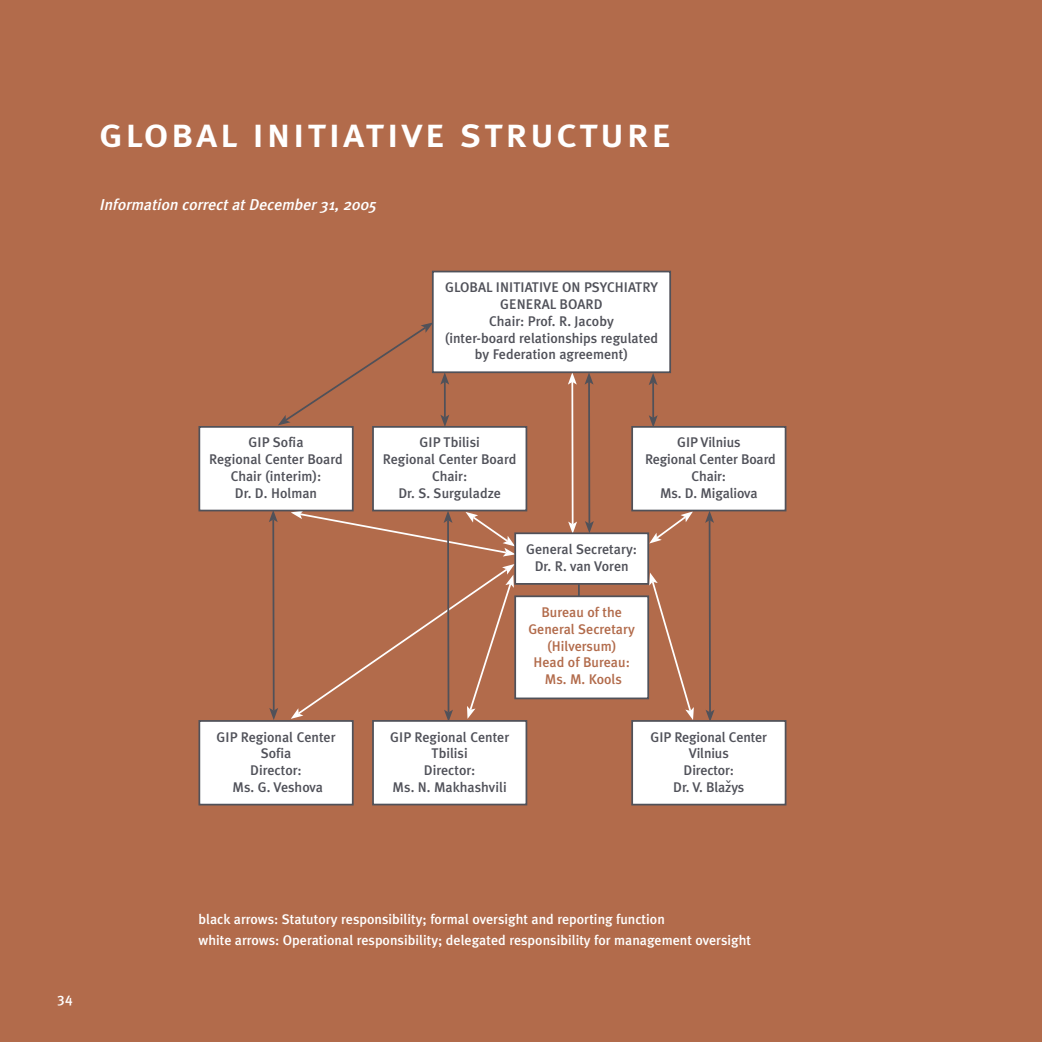
<style>
.page{position:relative;width:1042px;height:1042px;background:#b26b4b}
.page>*{position:absolute;margin:0;border:0;box-sizing:border-box;transform-origin:0 0}
.t1{font:42px "Meta Plus Medium Caps";letter-spacing:.05em;color:#fff}
.t2{font:italic 500 15.75px "Meta Plus";color:#fff}
.t3{font:500 14px/16.8px "Meta Plus";color:#505159;text-align:center}
.t4{font:500 14px/21px "Meta Plus";color:#fff}
.t5{font:500 14px/16.8px "Meta Plus";color:#b26b4b;text-align:center}
.t6{font:500 5.25px "Meta Plus";color:#505159;scale:2 1}
</style>
<div class="page">
<hr style="left:1041px;top:189px;width:1px;height:853px;background:#e8d3c9">
<svg style="left:278px;top:322px;width:171px;height:104px"></svg>
<hr style="left:588px;top:382px;width:2px;height:142px;background:#505159">
<svg style="left:585px;top:521px;width:9px;height:11px"></svg>
<svg style="left:584px;top:373px;width:9px;height:12px"></svg>
<hr style="left:571px;top:382px;width:2px;height:142px;background:#fff">
<svg style="left:568px;top:521px;width:9px;height:11px"></svg>
<svg style="left:568px;top:373px;width:9px;height:12px"></svg>
<hr style="left:578px;top:580px;width:2px;height:21px;background:#505159">
<hr style="left:652px;top:382px;width:2px;height:36px;background:#505159">
<svg style="left:649px;top:415px;width:9px;height:11px"></svg>
<svg style="left:648px;top:373px;width:9px;height:12px"></svg>
<hr style="left:272px;top:519px;width:3px;height:191px;background:#505159">
<svg style="left:269px;top:511px;width:9px;height:11px"></svg>
<svg style="left:269px;top:708px;width:9px;height:12px"></svg>
<hr style="left:709px;top:520px;width:2px;height:192px;background:#505159">
<svg style="left:705px;top:709px;width:9px;height:11px"></svg>
<svg style="left:705px;top:511px;width:9px;height:12px"></svg>
<svg style="left:646px;top:511px;width:50px;height:36px"></svg>
<svg style="left:646px;top:571px;width:48px;height:149px"></svg>
<svg style="left:288px;top:511px;width:230px;height:209px"></svg>
<div style="left:433px;top:271px;width:237px;height:101px;background:#fff"></div>
<div style="left:432px;top:271px;width:239px;height:102px;border:2px solid #505159"></div>
<div style="left:199px;top:427px;width:154px;height:83px;background:#fff"></div>
<div style="left:198px;top:426px;width:156px;height:85px;border:2px solid #505159"></div>
<div style="left:373px;top:427px;width:153px;height:83px;background:#fff"></div>
<div style="left:372px;top:426px;width:155px;height:85px;border:2px solid #505159"></div>
<div style="left:632px;top:427px;width:153px;height:83px;background:#fff"></div>
<div style="left:631px;top:426px;width:155px;height:85px;border:2px solid #505159"></div>
<div style="left:199px;top:721px;width:154px;height:83px;background:#fff"></div>
<div style="left:198px;top:720px;width:156px;height:85px;border:2px solid #505159"></div>
<div style="left:373px;top:721px;width:153px;height:83px;background:#fff"></div>
<div style="left:372px;top:720px;width:155px;height:85px;border:2px solid #505159"></div>
<div style="left:632px;top:721px;width:153px;height:83px;background:#fff"></div>
<div style="left:631px;top:720px;width:155px;height:85px;border:2px solid #505159"></div>
<div style="left:515px;top:533px;width:133px;height:51px;background:#fff"></div>
<div style="left:514px;top:532px;width:135px;height:53px;border:2px solid #505159"></div>
<div style="left:515px;top:596px;width:133px;height:102px;background:#fff"></div>
<div style="left:514px;top:595px;width:135px;height:104px;border:2px solid #505159"></div>
<h1 class="t1" style="left:99px;top:108px;width:574px">global initiative structure</h1>
<p class="t2" style="left:99px;top:195px;width:282px">Information correctatDecember31,2005</p>
<p class="t3" style="left:445px;top:279px;width:215px">GLOBAL INITIATIVE ON PSYCHIATRY<br>GENERAL BOARD<br>Chair: Prof. R. Jacoby<br>(inter-board relationships regulated by Federation agreement)</p>
<p class="t3" style="left:209px;top:434px;width:135px">GIP Sofia<br>Regional Center Board<br>Chair (interim):<br>Dr. D. Holman</p>
<p class="t3" style="left:383px;top:434px;width:135px">GIP Tbilisi<br>Regional Center Board<br>Chair:<br>Dr. S. Surguladze</p>
<p class="t3" style="left:645px;top:434px;width:132px">GIP Vilnius<br>Regional Center Board<br>Chair:<br>Ms. D. Migaliova</p>
<p class="t3" style="left:526px;top:540px;width:112px">General Secretary:<br>Dr. R. van Voren</p>
<p class="t5" style="left:528px;top:603px;width:108px">Bureau of the<br>General Secretary (Hilversum)<br>Head of Bureau:<br>Ms. M. Kools</p>
<p class="t3" style="left:216px;top:728px;width:120px">GIP Regional Center<br>Sofia<br>Director:<br>Ms. G. Veshova</p>
<p class="t3" style="left:390px;top:728px;width:120px">GIP Regional Center<br>Tbilisi<br>Director:<br>Ms. N. Makhashvili</p>
<p class="t3" style="left:650px;top:728px;width:118px">GIP Regional Center<br>Vilnius<br>Director:<br>Dr. V. Blazys</p>
<p class="t6" style="left:726px;top:778px;width:4px">v</p>
<p class="t4" style="left:58px;top:987px;width:17px">34</p>
<p class="t4" style="left:198px;top:909px;width:554px">black arrows: Statutory responsibility; formal oversight and reporting function<br>white arrows: Operational responsibility; delegated responsibility for management oversight</p>
</div>
